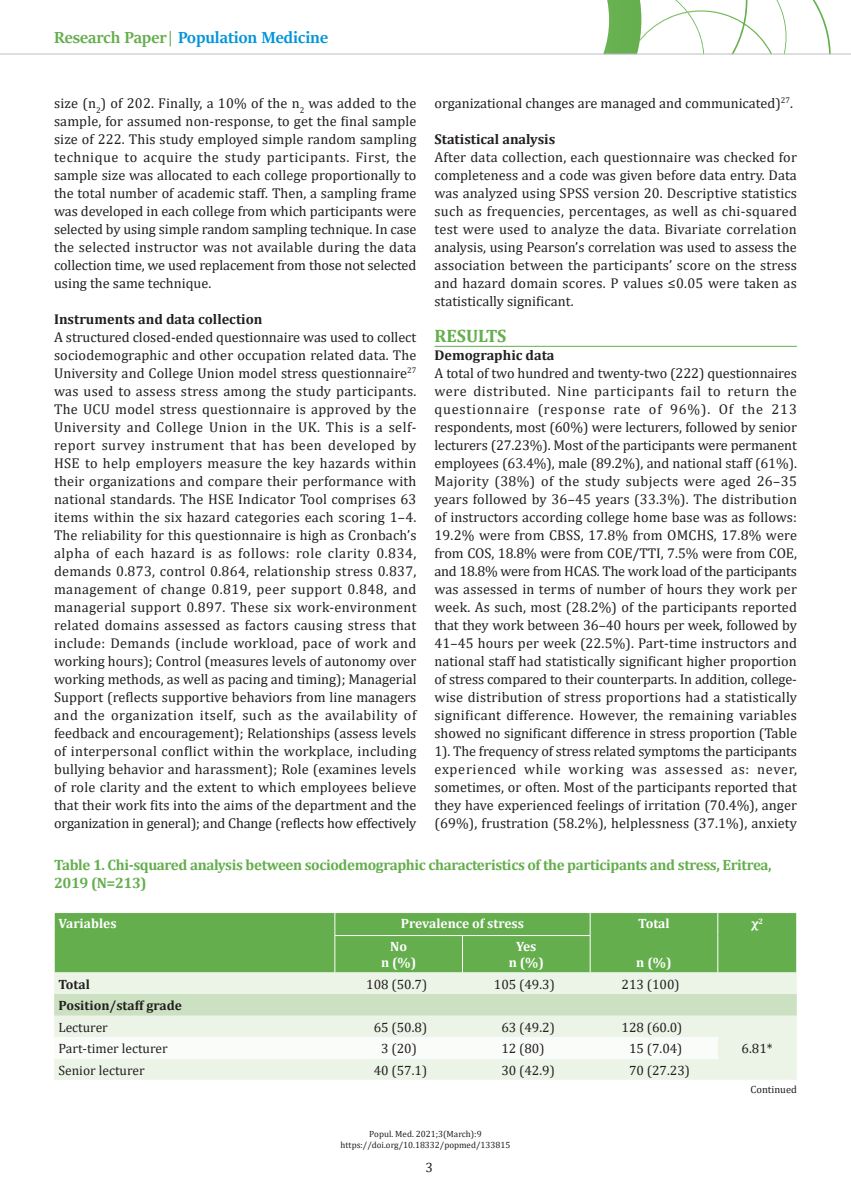
<style>
.page{position:relative;width:851px;height:1191px;background:#fff}
.page>*{position:absolute;margin:0;border:0;box-sizing:border-box;transform-origin:0 0}
.t1{font:700 18px "Sitka Banner";color:#0095d9}
.t2{font:700 18px "Cambria";color:#64ae4d}
.t3{font:700 15px/18px "Cambria";letter-spacing:-.025em;color:#64ae4d}
.t4{font:14.25px/18px "Cambria";color:#231f20;text-align:justify}
.t5{font:700 14.25px "Cambria";color:#231f20}
.t6{font:13.5px "Cambria";color:#231f20}
.t7{font:700 13.5px/16.2px "Cambria";color:#fff;text-align:center}
.t8{font:700 13.5px "Cambria";color:#231f20}
.t9{font:10.5px "Cambria";color:#231f20}
.t10{font:9px/10.8px "Cambria";color:#231f20;text-align:center}
.s1{color:#64ae4d}
</style>
<div class="page">
<svg style="left:536px;top:0;width:294px;height:54px"></svg>
<hr style="left:0;top:54px;width:850px;height:1px;background:#bcbdc0">
<hr style="left:434px;top:346px;width:362px;height:1px;background:#64ae4d">
<div style="left:55px;top:913px;width:741px;height:59px;background:#64ae4d"></div>
<div style="left:54px;top:972px;width:742px;height:108px;background:#ecf4e8"></div>
<div style="left:54px;top:994px;width:742px;height:21px;background:#cbe1c1"></div>
<svg style="left:54px;top:1037px;width:663px;height:21px"></svg>
<svg style="left:54px;top:913px;width:1px;height:22px"></svg>
<svg style="left:334px;top:912px;width:1px;height:23px"></svg>
<svg style="left:589px;top:913px;width:1px;height:22px"></svg>
<svg style="left:717px;top:912px;width:1px;height:23px"></svg>
<svg style="left:796px;top:913px;width:1px;height:22px"></svg>
<hr style="left:334px;top:935px;width:128px;height:1px;background:#fff">
<hr style="left:334px;top:935px;width:1px;height:37px;background:#fff">
<hr style="left:462px;top:935px;width:128px;height:1px;background:#fff">
<hr style="left:462px;top:935px;width:1px;height:37px;background:#fff">
<hr style="left:589px;top:935px;width:1px;height:37px;background:#fff">
<hr style="left:717px;top:935px;width:1px;height:37px;background:#fff">
<p class="t1" style="left:54px;top:25px;width:275px"><span class="s1">Research Paper|</span> Population Medicine</p>
<p class="t4" style="left:434px;top:94px;width:360px">organizational changes are managed and communicated)<sup>27</sup>.</p>
<p class="t5" style="left:434px;top:129px;width:122px">Statistical analysis</p>
<p class="t4" style="left:434px;top:148px;width:364px">After data collection, each questionnaire was checked for completeness and a code was given before data entry. Data was analyzed using SPSS version 20. Descriptive statistics such as frequencies, percentages, as well as chi-squared test were used to analyze the data. Bivariate correlation analysis, using Pearson’s correlation was used to assess the association between the participants’ score on the stress and hazard domain scores. P values ≤0.05 were taken as statistically significant.</p>
<p class="t2" style="left:434px;top:323px;width:73px">RESULTS</p>
<p class="t5" style="left:434px;top:345px;width:122px">Demographic data</p>
<p class="t4" style="left:434px;top:364px;width:364px">A total of two hundred and twenty-two (222) questionnaires were distributed. Nine participants fail to return the questionnaire (response rate of 96%). Of the 213 respondents, most (60%) were lecturers, followed by senior lecturers (27.23%). Most of the participants were permanent employees (63.4%), male (89.2%), and national staff (61%).<br>Majority (38%) of the study subjects were aged 26–35 years followed by 36–45 years (33.3%). The distribution of instructors according college home base was as follows:<br>19.2% were from CBSS, 17.8% from OMCHS, 17.8% were from COS, 18.8% were from COE/TTI, 7.5% were from COE, and 18.8% were from HCAS. The work load of the participants was assessed in terms of number of hours they work per week. As such, most (28.2%) of the participants reported that they work between 36–40 hours per week, followed by 41–45 hours per week (22.5%). Part-time instructors and national staff had statistically significant higher proportion of stress compared to their counterparts. In addition, college&shy;wise distribution of stress proportions had a statistically significant difference. However, the remaining variables showed no significant difference in stress proportion (Table 1). The frequency of stress related symptoms the participants experienced while working was assessed as: never, sometimes, or often. Most of the participants reported that they have experienced feelings of irritation (70.4%), anger (69%), frustration (58.2%), helplessness (37.1%), anxiety</p>
<p class="t3" style="left:54px;top:855px;width:719px">Table 1. Chi-squared analysis between sociodemographic characteristics of the participants and stress, Eritrea,<br>2019 (N=213)</p>
<p class="t7" style="left:58px;top:915px;width:60px">Variables</p>
<p class="t7" style="left:401px;top:915px;width:124px">Prevalence of stress</p>
<p class="t7" style="left:638px;top:915px;width:33px">Total</p>
<p class="t7" style="left:636px;top:953px;width:37px">n (%)</p>
<p class="t4" style="left:54px;top:94px;width:364px">size (n<sub>2</sub>) of 202. Finally, a 10% of the n<sub>2</sub> was added to the sample, for assumed non-response, to get the final sample size of 222. This study employed simple random sampling technique to acquire the study participants. First, the sample size was allocated to each college proportionally to the total number of academic staff. Then, a sampling frame was developed in each college from which participants were selected by using simple random sampling technique. In case the selected instructor was not available during the data collection time, we used replacement from those not selected using the same technique.</p>
<p class="t5" style="left:54px;top:309px;width:210px">Instruments and data collection</p>
<p class="t4" style="left:54px;top:328px;width:364px">A structured closed-ended questionnaire was used to collect sociodemographic and other occupation related data. The University and College Union model stress questionnaire<sup>27 </sup>was used to assess stress among the study participants.<br>The UCU model stress questionnaire is approved by the University and College Union in the UK. This is a self&shy;report survey instrument that has been developed by HSE to help employers measure the key hazards within their organizations and compare their performance with national standards. The HSE Indicator Tool comprises 63 items within the six hazard categories each scoring 1–4.<br>The reliability for this questionnaire is high as Cronbach’s alpha of each hazard is as follows: role clarity 0.834, demands 0.873, control 0.864, relationship stress 0.837, management of change 0.819, peer support 0.848, and managerial support 0.897. These six work-environment related domains assessed as factors causing stress that include: Demands (include workload, pace of work and working hours); Control (measures levels of autonomy over working methods, as well as pacing and timing); Managerial Support (reflects supportive behaviors from line managers and the organization itself, such as the availability of feedback and encouragement); Relationships (assess levels of interpersonal conflict within the workplace, including bullying behavior and harassment); Role (examines levels of role clarity and the extent to which employees believe that their work fits into the aims of the department and the organization in general); and Change (reflects how effectively</p>
<p class="t7" style="left:751px;top:915px;width:13px">χ<sup>2</sup></p>
<p class="t7" style="left:381px;top:938px;width:37px">No<br>n (%)</p>
<p class="t7" style="left:508px;top:938px;width:37px">Yes<br>n (%)</p>
<p class="t8" style="left:58px;top:974px;width:33px">Total</p>
<p class="t6" style="left:366px;top:976px;width:62px">108 (50.7)</p>
<p class="t6" style="left:494px;top:976px;width:62px">105 (49.3)</p>
<p class="t6" style="left:621px;top:976px;width:60px">213 (100)</p>
<p class="t8" style="left:58px;top:996px;width:125px">Position/staff grade</p>
<p class="t6" style="left:58px;top:1019px;width:51px">Lecturer</p>
<p class="t6" style="left:373px;top:1019px;width:55px">65 (50.8)</p>
<p class="t6" style="left:501px;top:1019px;width:55px">63 (49.2)</p>
<p class="t6" style="left:621px;top:1019px;width:62px">128 (60.0)</p>
<p class="t6" style="left:58px;top:1040px;width:111px">Part-timer lecturer</p>
<p class="t6" style="left:381px;top:1040px;width:37px">3 (20)</p>
<p class="t6" style="left:501px;top:1040px;width:45px">12 (80)</p>
<p class="t6" style="left:629px;top:1040px;width:55px">15 (7.04)</p>
<p class="t6" style="left:741px;top:1040px;width:32px">6.81*</p>
<p class="t6" style="left:58px;top:1062px;width:88px">Senior lecturer</p>
<p class="t6" style="left:373px;top:1062px;width:55px">40 (57.1)</p>
<p class="t6" style="left:501px;top:1062px;width:55px">30 (42.9)</p>
<p class="t6" style="left:629px;top:1062px;width:62px">70 (27.23)</p>
<p class="t9" style="left:750px;top:1083px;width:48px">Continued</p>
<p class="t10" style="left:340px;top:1128px;width:171px">Popul. Med. 2021;3(March):9 https://doi.org/10.18332/popmed/133815</p>
<p class="t6" style="left:425px;top:1159px;width:9px">3</p>
</div>
